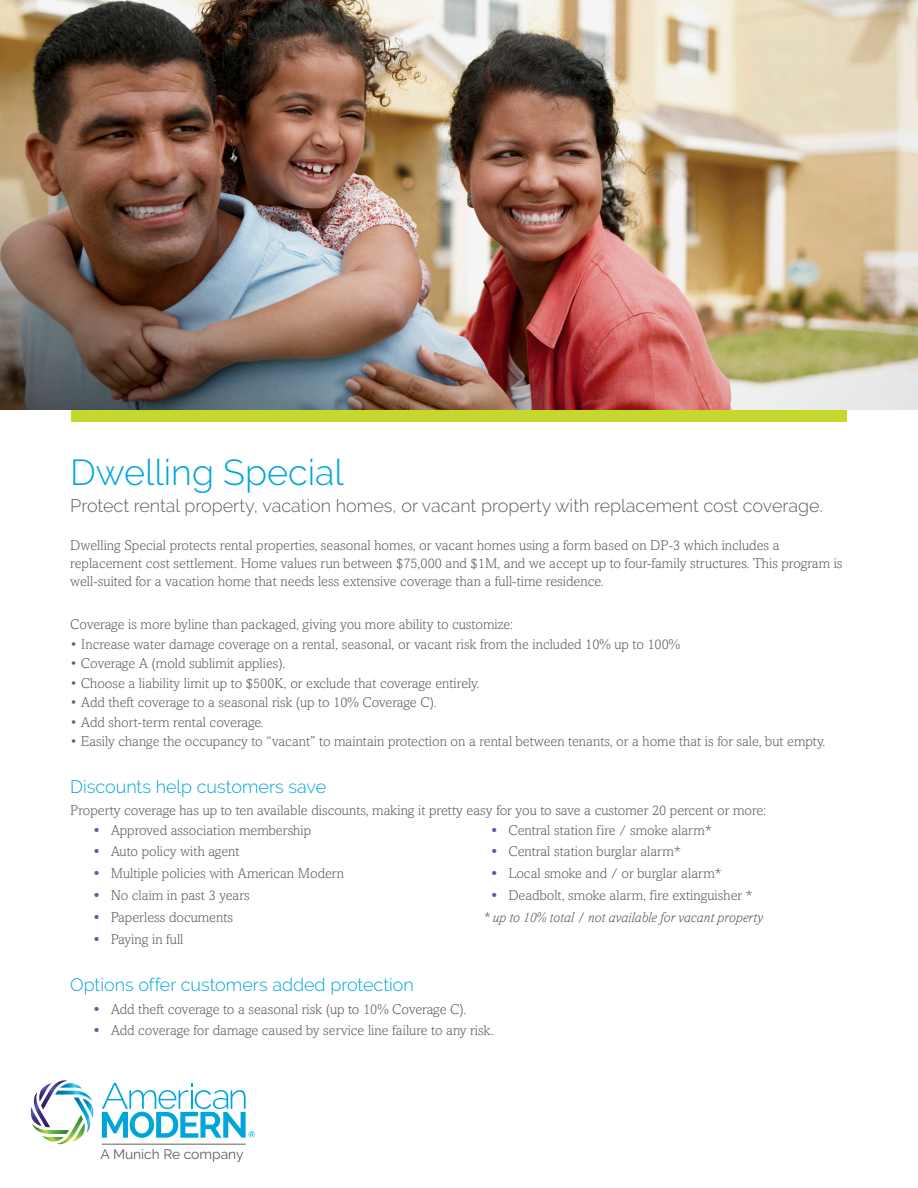
<style>
.page{position:relative;width:918px;height:1188px;background:#fff}
.page>*{position:absolute;margin:0;border:0;box-sizing:border-box;transform-origin:0 0}
.t1{font:300 36px "Raleway";color:#00a5da}
.t2{font:300 18px "Raleway";color:#5f5f62}
.t3{font:300 18px "Raleway";color:#00a5da}
.t4{font:300 14.25px/18px "Amasis MT Pro";color:#5f5f62}
.split_column_bullets{font:italic 300 14.25px "Amasis MT Pro";color:#5f5f62}
.t5{font:13.8px "Raleway";color:#5f5f62}
.s1{font-weight:700;color:#555ca9}
</style>
<div class="page">
<img style="left:0;top:0;width:918px;height:410px">
<div style="left:71px;top:410px;width:776px;height:12px;background:#c4d82d"></div>
<img style="left:31px;top:1080px;width:62px;height:64px">
<svg style="left:102px;top:1083px;width:153px;height:55px"></svg>
<hr style="left:102px;top:1144px;width:144px;height:1px;background:#5f5f62">
<p class="t1" style="left:70px;top:452px;width:275px">Dwelling Special</p>
<p class="t2" style="left:70px;top:495px;width:754px">Protect rental property, vacation homes, or vacant property with replacement cost coverage.</p>
<p class="t4" style="left:70px;top:537px;width:774px">Dwelling Special protects rental properties, seasonal homes, or vacant homes using a form based on DP-3 which includes a replacement cost settlement. Home values run between $75,000 and $1M, and we accept up to four-family structures. This program is well-suited for a vacation home that needs less extensive coverage than a full-time residence.</p>
<p class="t4" style="left:70px;top:616px;width:445px">Coverage is more byline than packaged, giving you more ability to customize:</p>
<p class="t4" style="left:70px;top:635px;width:611px">• Increase water damage coverage on a rental, seasonal, or vacant risk from the included 10% up to 100%</p>
<p class="t4" style="left:70px;top:655px;width:217px">• Coverage A (mold sublimit applies).</p>
<p class="t4" style="left:70px;top:674px;width:411px">• Choose a liability limit up to $500K, or exclude that coverage entirely.</p>
<p class="t4" style="left:70px;top:694px;width:368px">• Add theft coverage to a seasonal risk (up to 10% Coverage C).</p>
<p class="t4" style="left:70px;top:713px;width:195px">• Add short-term rental coverage.</p>
<p class="t4" style="left:70px;top:733px;width:757px">• Easily change the occupancy to “vacant” to maintain protection on a rental between tenants, or a home that is for sale, but empty.</p>
<p class="t3" style="left:70px;top:776px;width:257px">Discounts help customers save</p>
<p class="t4" style="left:70px;top:801px;width:698px">Property coverage has up to ten available discounts, making it pretty easy for you to save a customer 20 percent or more:</p>
<p class="t4" style="left:94px;top:821px;width:218px"><span class="s1">•</span> Approved association membership</p>
<p class="t4" style="left:94px;top:843px;width:147px"><span class="s1">•</span> Auto policy with agent</p>
<p class="t4" style="left:94px;top:865px;width:252px"><span class="s1">•</span> Multiple policies with American Modern</p>
<p class="t4" style="left:94px;top:887px;width:157px"><span class="s1">•</span> No claim in past 3 years</p>
<p class="t4" style="left:94px;top:909px;width:140px"><span class="s1">•</span> Paperless documents</p>
<p class="t4" style="left:94px;top:930px;width:91px"><span class="s1">•</span> Paying in full</p>
<p class="t4" style="left:492px;top:821px;width:221px"><span class="s1">•</span> Central station fire / smoke alarm*</p>
<p class="t4" style="left:492px;top:843px;width:190px"><span class="s1">•</span> Central station burglar alarm*</p>
<p class="t4" style="left:492px;top:865px;width:231px"><span class="s1">•</span> Local smoke and / or burglar alarm*</p>
<p class="t4" style="left:492px;top:887px;width:262px"><span class="s1">•</span> Deadbolt, smoke alarm, fire extinguisher *</p>
<p class="split_column_bullets" style="left:483px;top:910px;width:282px">* up to 10% total / not available for vacant property</p>
<p class="t3" style="left:70px;top:974px;width:345px">Options offer customers added protection</p>
<p class="t4" style="left:94px;top:1000px;width:374px"><span class="s1">•</span> Add theft coverage to a seasonal risk (up to 10% Coverage C).</p>
<p class="t4" style="left:94px;top:1021px;width:401px"><span class="s1">•</span> Add coverage for damage caused by service line failure to any risk.</p>
<p class="t5" style="left:101px;top:1146px;width:144px">A Munich Re company</p>
</div>
